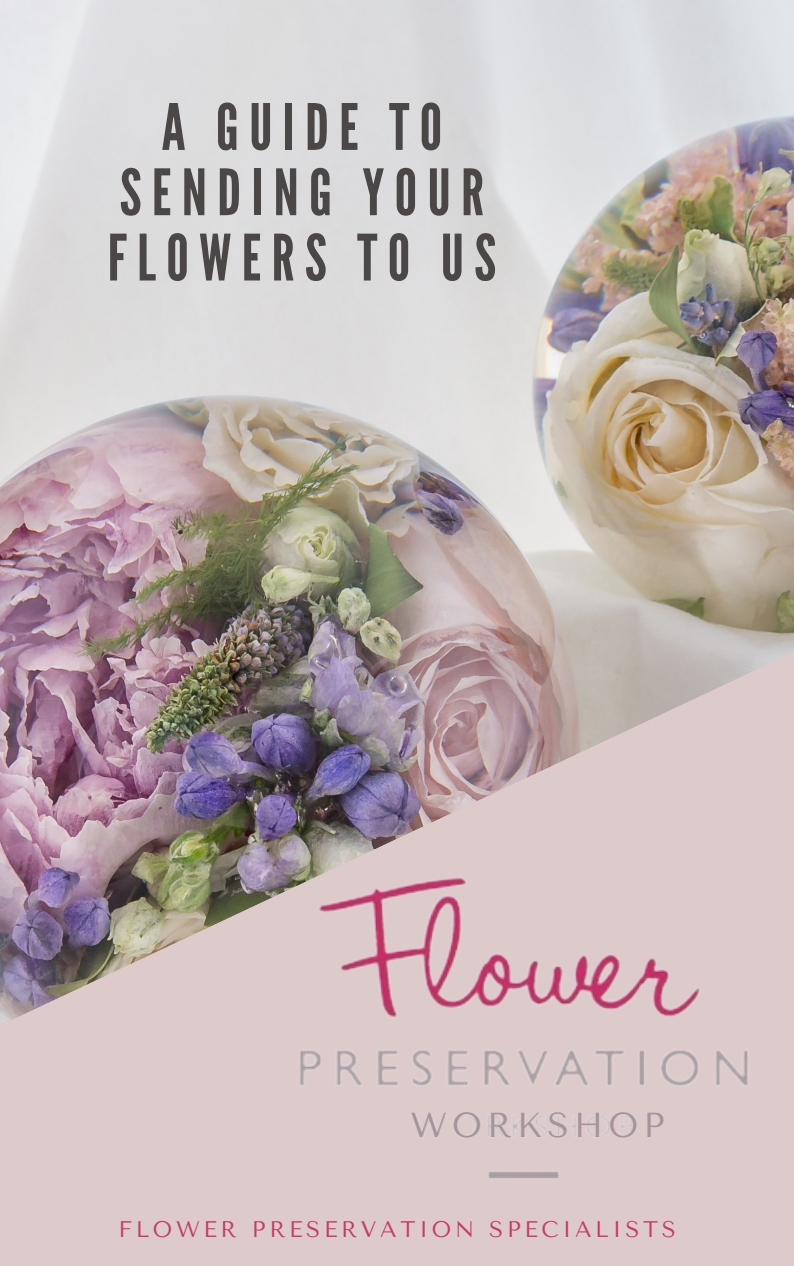
<style>
.page{position:relative;width:794px;height:1266px;background:#fff}
.page>*{position:absolute;margin:0;border:0;box-sizing:border-box;transform-origin:0 0}
.t1{font:63.75px/65.2px "League Gothic";letter-spacing:.16em;color:#4b4747;text-align:center}
.t2{font:34.5px "Tenor Sans";letter-spacing:.15em;color:#a3959b}
.t3{font:22.5px "Tenor Sans";letter-spacing:.16em;color:#c63d61}
</style>
<div class="page">
<img style="left:0;top:0;width:793px;height:546px">
<img style="left:0;top:546px;width:793px;height:720px">
<img style="left:120px;top:633px;width:673px;height:633px">
<p class="t1" style="left:108px;top:96px;width:390px">A GUIDE TO<br>SENDING YOUR<br>FLOWERS TO US</p>
<p class="t2" style="left:410px;top:1105px;width:255px">WORKSHOP</p>
<p class="t3" style="left:118px;top:1216px;width:558px">FLOWER PRESERVATION SPECIALISTS</p>
</div>
